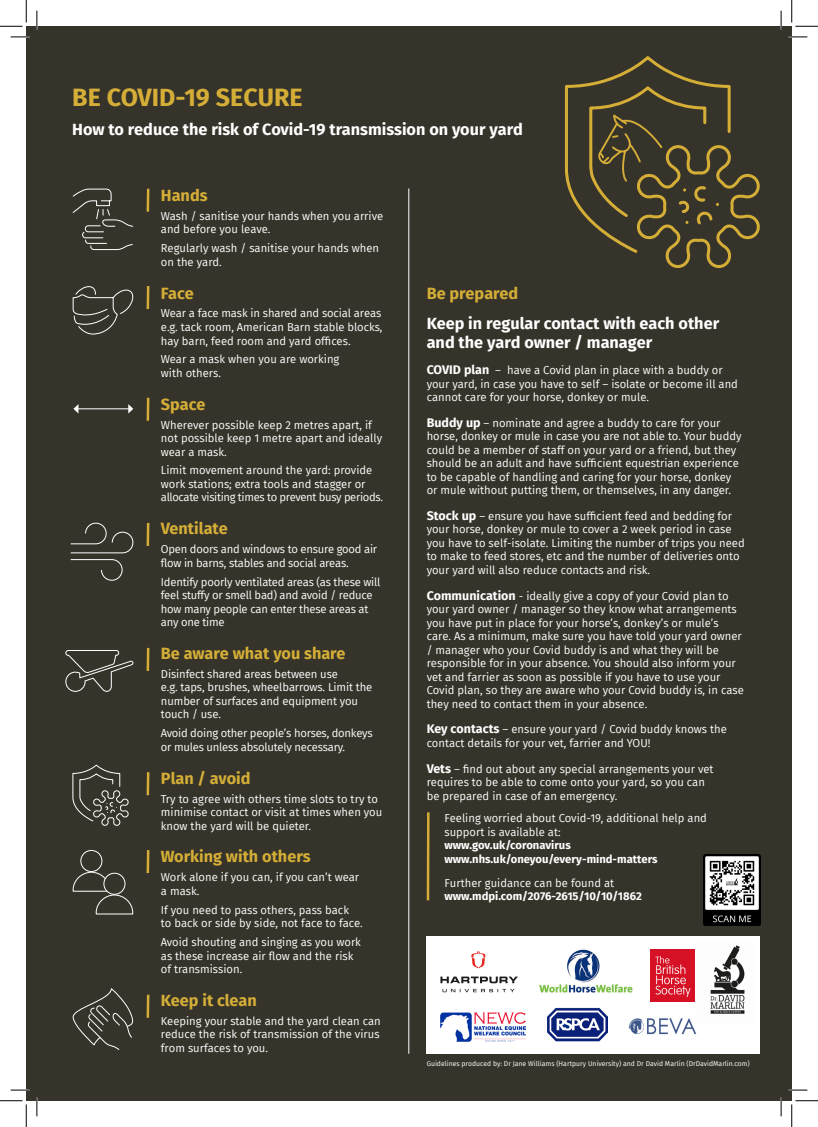
<style>
.page{position:relative;width:818px;height:1127px;background:#fff}
.page>*{position:absolute;margin:0;border:0;box-sizing:border-box;transform-origin:0 0}
.t1{font:700 25px "Fira Sans";color:#d4ae37}
.t2{font:700 16.25px/19.5px "Fira Sans";color:#fff}
.t3{font:700 16.25px "Fira Sans";color:#d4ae37}
.t4{font:11.25px/13.5px "Fira Sans";color:#fff}
.t5{font:11.25px/13.5px "Fira Sans";letter-spacing:-.02em;color:#fff}
.t6{font:700 11.25px/13.5px "Fira Sans";color:#fff}
.t7{font:6.88px "Fira Sans";color:#fff}
.s1{font-weight:700;font-size:12.5px}
.s2{font-weight:700}
.s3{font-weight:400}
</style>
<div class="page">
<div style="left:26px;top:26px;width:766px;height:1074px;background:#36332a"></div>
<hr style="left:427px;top:812px;width:2px;height:88px;background:#d4ae37">
<hr style="left:409px;top:188px;width:1px;height:865px;background:#fff">
<hr style="left:147px;top:189px;width:2px;height:23px;background:#d4ae37">
<hr style="left:147px;top:286px;width:2px;height:23px;background:#d4ae37">
<hr style="left:147px;top:397px;width:2px;height:23px;background:#d4ae37">
<hr style="left:147px;top:523px;width:2px;height:22px;background:#d4ae37">
<hr style="left:147px;top:647px;width:2px;height:23px;background:#d4ae37">
<hr style="left:147px;top:772px;width:2px;height:23px;background:#d4ae37">
<hr style="left:147px;top:849px;width:2px;height:23px;background:#d4ae37">
<hr style="left:147px;top:994px;width:2px;height:23px;background:#d4ae37">
<svg style="left:72px;top:765px;width:57px;height:61px"></svg>
<svg style="left:72px;top:188px;width:62px;height:62px"></svg>
<svg style="left:72px;top:286px;width:62px;height:49px"></svg>
<hr style="left:78px;top:408px;width:51px;height:1px;background:#fff">
<svg style="left:73px;top:404px;width:5px;height:9px"></svg>
<svg style="left:128px;top:404px;width:5px;height:9px"></svg>
<div style="left:80px;top:849px;width:22px;height:22px;border:1px solid #fff;border-radius:50%"></div>
<svg style="left:72px;top:871px;width:62px;height:43px"></svg>
<svg style="left:72px;top:988px;width:62px;height:62px"></svg>
<svg style="left:70px;top:522px;width:64px;height:59px"></svg>
<svg style="left:65px;top:650px;width:69px;height:42px"></svg>
<svg style="left:565px;top:58px;width:195px;height:210px"></svg>
<svg style="left:596px;top:115px;width:67px;height:68px"></svg>
<img style="left:704px;top:854px;width:56px;height:71px">
<div style="left:427px;top:935px;width:333px;height:118px;background:#fff"></div>
<svg style="left:440px;top:976px;width:78px;height:16px"></svg>
<img style="left:539px;top:949px;width:94px;height:44px">
<img style="left:651px;top:949px;width:44px;height:52px">
<img style="left:710px;top:945px;width:35px;height:69px">
<img style="left:441px;top:1012px;width:84px;height:28px">
<img style="left:547px;top:1007px;width:61px;height:35px">
<img style="left:629px;top:1018px;width:67px;height:16px">
<svg style="left:471px;top:951px;width:14px;height:16px"></svg>
<svg style="left:11px;top:36px;width:18px;height:2px"></svg>
<svg style="left:788px;top:36px;width:19px;height:2px"></svg>
<svg style="left:11px;top:1089px;width:18px;height:1px"></svg>
<svg style="left:788px;top:1089px;width:19px;height:1px"></svg>
<svg style="left:36px;top:11px;width:2px;height:18px"></svg>
<svg style="left:36px;top:1097px;width:2px;height:18px"></svg>
<svg style="left:780px;top:11px;width:2px;height:18px"></svg>
<svg style="left:780px;top:1097px;width:2px;height:18px"></svg>
<svg style="left:0;top:0;width:27px;height:27px"></svg>
<svg style="left:0;top:1100px;width:27px;height:26px"></svg>
<svg style="left:791px;top:0;width:27px;height:27px"></svg>
<svg style="left:791px;top:1100px;width:27px;height:26px"></svg>
<p class="t1" style="left:72px;top:76px;width:232px">BE COVID-19 SECURE</p>
<p class="t2" style="left:72px;top:118px;width:452px">How to reduce the risk of Covid-19 transmission on your yard</p>
<p class="t3" style="left:161px;top:182px;width:48px">Hands</p>
<p class="t4" style="left:161px;top:209px;width:224px">Wash / sanitise your hands when you arrive and before you leave.</p>
<p class="t4" style="left:161px;top:241px;width:220px">Regularly wash / sanitise your hands when on the yard.</p>
<p class="t3" style="left:161px;top:279px;width:34px">Face</p>
<p class="t4" style="left:161px;top:306px;width:223px;text-align:justify">Wear a face mask in shared and social areas e.g. tack room, American Barn stable blocks, hay barn, feed room and yard offices.</p>
<p class="t4" style="left:161px;top:352px;width:180px">Wear a mask when you are working with others.</p>
<p class="t3" style="left:161px;top:390px;width:46px">Space</p>
<p class="t4" style="left:161px;top:417px;width:223px">Wherever possible keep 2 metres apart, if not possible keep 1 metre apart and ideally wear a mask.</p>
<p class="t4" style="left:161px;top:463px;width:224px">Limit movement around the yard: provide work stations; extra tools and stagger or allocate visiting times to prevent busy periods.</p>
<p class="t3" style="left:161px;top:515px;width:68px">Ventilate</p>
<p class="t5" style="left:161px;top:542px;width:218px">Open doors and windows to ensure good air flow in barns, stables and social areas.</p>
<p class="t5" style="left:161px;top:574px;width:221px">Identify poorly ventilated areas (as these will feel stuffy or smell bad) and avoid / reduce how many people can enter these areas at any one time</p>
<p class="t3" style="left:161px;top:639px;width:186px">Be aware what you share</p>
<p class="t4" style="left:161px;top:666px;width:213px">Disinfect shared areas between use<br>e.g. taps, brushes, wheelbarrows. Limit the number of surfaces and equipment you touch / use.</p>
<p class="t5" style="left:161px;top:726px;width:213px">Avoid doing other people’s horses, donkeys or mules unless absolutely necessary.</p>
<p class="t3" style="left:161px;top:764px;width:91px">Plan / avoid</p>
<p class="t4" style="left:161px;top:791px;width:223px">Try to agree with others time slots to try to minimise contact or visit at times when you know the yard will be quieter.</p>
<p class="t3" style="left:161px;top:842px;width:151px">Working with others</p>
<p class="t4" style="left:161px;top:870px;width:200px">Work alone if you can, if you can’t wear a mask.</p>
<p class="t4" style="left:161px;top:902px;width:203px">If you need to pass others, pass back<br>to back or side by side, not face to face.</p>
<p class="t4" style="left:161px;top:934px;width:202px">Avoid shouting and singing as you work as these increase air flow and the risk of transmission.</p>
<p class="t3" style="left:161px;top:986px;width:97px">Keep it clean</p>
<p class="t4" style="left:161px;top:1013px;width:221px;text-align:justify">Keeping your stable and the yard clean can reduce the risk of transmission of the virus from surfaces to you.</p>
<p class="t3" style="left:427px;top:279px;width:93px">Be prepared</p>
<p class="t2" style="left:427px;top:312px;width:294px">Keep in regular contact with each other and the yard owner / manager</p>
<p class="t4" style="left:427px;top:363px;width:313px"><span class="s1">COVID plan</span> – have a Covid plan in place with a buddy or your yard, in case you have to self – isolate or become ill and cannot care for your horse, donkey or mule.</p>
<p class="t4" style="left:427px;top:415px;width:316px"><span class="s1">Buddy up</span> – nominate and agree a buddy to care for your horse, donkey or mule in case you are not able to. Your buddy could be a member of staff on your yard or a friend, but they should be an adult and have sufficient equestrian experience to be capable of handling and caring for your horse, donkey or mule without putting them, or themselves, in any danger.</p>
<p class="t4" style="left:427px;top:509px;width:320px"><span class="s1">Stock up</span> – ensure you have sufficient feed and bedding for your horse, donkey or mule to cover a 2 week period in case you have to self-isolate. Limiting the number of trips you need to make to feed stores, etc and the number of deliveries onto your yard will also reduce contacts and risk.</p>
<p class="t4" style="left:427px;top:588px;width:319px"><span class="s1">Communication</span> - ideally give a copy of your Covid plan to your yard owner / manager so they know what arrangements you have put in place for your horse’s, donkey’s or mule’s care. As a minimum, make sure you have told your yard owner / manager who your Covid buddy is and what they will be responsible for in your absence. You should also inform your vet and farrier as soon as possible if you have to use your Covid plan, so they are aware who your Covid buddy is, in case they need to contact them in your absence.</p>
<p class="t4" style="left:427px;top:722px;width:302px"><span class="s1">Key contacts</span> – ensure your yard / Covid buddy knows the contact details for your vet, farrier and YOU!</p>
<p class="t4" style="left:427px;top:761px;width:288px"><span class="s1">Vets</span> – find out about any special arrangements your vet requires to be able to come onto your yard, so you can be prepared in case of an emergency.</p>
<p class="t4" style="left:444px;top:811px;width:264px">Feeling worried about Covid-19, additional help and support is available at:<br><span class="s2">www.gov.uk/coronavirus www.nhs.uk/oneyou/every-mind-matters</span></p>
<p class="t6" style="left:444px;top:875px;width:199px"><span class="s3">Further guidance can be found at </span>www.mdpi.com/2076-2615/10/10/1862</p>
<p class="t7" style="left:427px;top:1058px;width:324px">Guidelines produced by: Dr Jane Williams (Hartpury University) and Dr David Marlin (DrDavidMarlin.com)</p>
</div>
